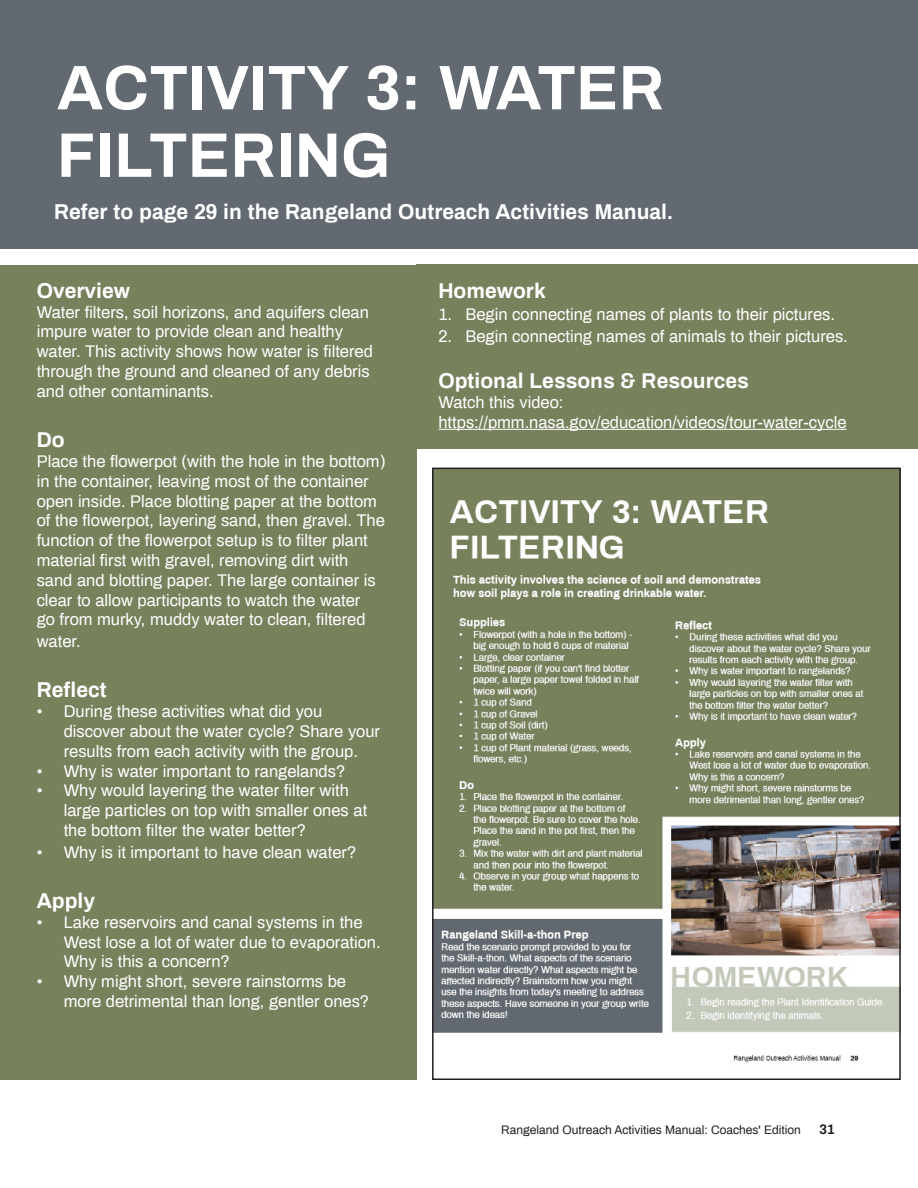
<style>
.page{position:relative;width:918px;height:1188px;background:#fff}
.page>*{position:absolute;margin:0;border:0;box-sizing:border-box;transform-origin:0 0}
.t1{font:700 63px/67.5px "Archivo";letter-spacing:.01em;color:#fff}
.t2{font:700 21px "Archivo";color:#fff}
.t3{font:16.5px/19.8px "Archivo";color:#fff}
.t4{font:700 13.5px "Archivo";color:#231f20}
.t5{font:12px "Archivo";color:#231f20}
</style>
<div class="page">
<div style="left:1px;top:265px;width:416px;height:814px;background:#77815c"></div>
<div style="left:0;top:0;width:918px;height:248px;background:#626970"></div>
<img style="left:435px;top:471px;width:463px;height:591px">
<div style="left:432px;top:468px;width:469px;height:612px;border:2px solid #231f20"></div>
<div style="left:417px;top:265px;width:501px;height:184px;background:#77815c"></div>
<hr style="left:438px;top:429px;width:409px;height:1px;background:#fff">
<h1 class="t1" style="left:57px;top:53px;width:609px">ACTIVITY 3: WATER<br>FILTERING</h1>
<p class="t2" style="left:54px;top:198px;width:620px">Refer to page 29 in the Rangeland Outreach Activities Manual.</p>
<p class="t2" style="left:37px;top:276px;width:95px">Overview</p>
<p class="t3" style="left:37px;top:301px;width:338px">Water filters, soil horizons, and aquifers clean impure water to provide clean and healthy water. This activity shows how water is filtered through the ground and cleaned of any debris and other contaminants.</p>
<p class="t2" style="left:37px;top:426px;width:29px">Do</p>
<p class="t3" style="left:37px;top:451px;width:350px">Place the flowerpot (with the hole in the bottom) in the container, leaving most of the container open inside. Place blotting paper at the bottom of the flowerpot, layering sand, then gravel. The function of the flowerpot setup is to filter plant material first with gravel, removing dirt with sand and blotting paper. The large container is clear to allow participants to watch the water<br>go from murky, muddy water to clean, filtered</p>
<p class="t3" style="left:37px;top:631px;width:46px">water.</p>
<p class="t2" style="left:37px;top:676px;width:72px">Reflect</p>
<p class="t3" style="left:64px;top:701px;width:318px;text-indent:-27px">• During these activities what did you discover about the water cycle? Share your results from each activity with the group.</p>
<p class="t3" style="left:37px;top:760px;width:310px">• Why is water important to rangelands?</p>
<p class="t3" style="left:64px;top:780px;width:305px;text-indent:-27px">• Why would layering the water filter with large particles on top with smaller ones at the bottom filter the water better?</p>
<p class="t3" style="left:37px;top:841px;width:321px">• Why is it important to have clean water?</p>
<p class="t2" style="left:37px;top:886px;width:60px">Apply</p>
<p class="t3" style="left:64px;top:912px;width:319px;text-indent:-27px">• Lake reservoirs and canal systems in the<br>West lose a lot of water due to evaporation.<br>Why is this a concern?</p>
<p class="t3" style="left:64px;top:971px;width:307px;text-indent:-27px">• Why might short, severe rainstorms be more detrimental than long, gentler ones?</p>
<p class="t2" style="left:438px;top:277px;width:109px">Homework</p>
<p class="t3" style="left:438px;top:304px;width:398px">1. Begin connecting names of plants to their pictures.</p>
<p class="t3" style="left:438px;top:325px;width:411px">2. Begin connecting names of animals to their pictures.</p>
<p class="t2" style="left:438px;top:367px;width:312px">Optional Lessons &amp; Resources</p>
<p class="t3" style="left:438px;top:392px;width:410px">Watch this video: https://pmm.nasa.gov/education/videos/tour-water-cycle</p>
<p class="t5" style="left:501px;top:1121px;width:301px">Rangeland Outreach Activities Manual: Coaches' Edition</p>
<p class="t4" style="left:820px;top:1120px;width:17px">31</p>
</div>
